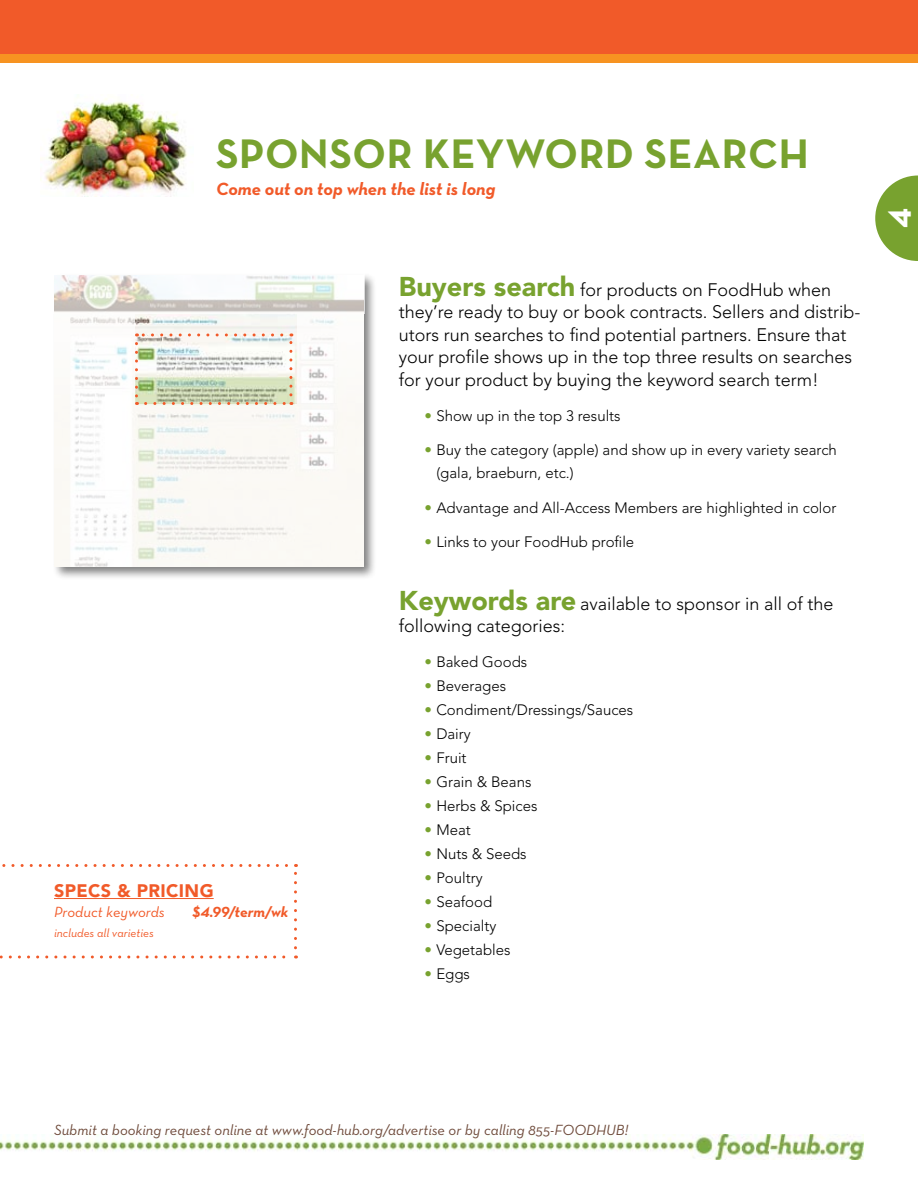
<style>
.page{position:relative;width:918px;height:1188px;background:#fff}
.page>*{position:absolute;margin:0;border:0;box-sizing:border-box;transform-origin:0 0}
.t1{font:700 42px "Neutraface Text";letter-spacing:.015em;color:#78a22f}
.t2{font:700 36.75px "Neutraface Text";color:#fff}
.t3{font:300 18px/22.5px "Avenir";color:#000}
.t4{font:italic 700 18px "Neutraface Text";color:#f15a29}
.t5{font:900 18px "Avenir";letter-spacing:.02em;color:#f15a29}
.t6{font:300 15px/22.5px "Avenir";color:#000}
.t7{font:italic 15px "Neutraface Text";color:#6e4a3a}
.t8{font:italic 15px "Neutraface Text";color:#f15a29}
.t9{font:italic 700 15px "Neutraface Text";color:#f15a29}
.t10{font:italic 12px "Neutraface Text";color:#f15a29}
.s1{font-weight:900;font-size:27px;color:#78a22f}
.s2{font-weight:900;color:#78a22f}
</style>
<div class="page">
<img style="left:0;top:1134px;width:864px;height:26px">
<div style="left:52px;top:272px;width:325px;height:309px;background:#000;opacity:.5"></div>
<img style="left:55px;top:313px;width:309px;height:254px">
<div style="left:297px;top:314px;width:67px;height:253px;background:#fbf9f5"></div>
<div style="left:55px;top:314px;width:80px;height:253px;background:#fff"></div>
<svg style="left:136px;top:404px;width:161px;height:163px;fill:#faf9f4"></svg>
<div style="left:0;top:0;width:918px;height:54px;background:#f15a29"></div>
<div style="left:0;top:54px;width:918px;height:9px;background:#f79321"></div>
<img style="left:40px;top:99px;width:147px;height:98px">
<svg style="left:875px;top:176px;width:43px;height:85px"></svg>
<svg style="left:52px;top:272px;width:312px;height:41px"></svg>
<svg style="left:135px;top:344px;width:3px;height:61px"></svg>
<svg style="left:146px;top:402px;width:146px;height:3px"></svg>
<svg style="left:289px;top:333px;width:3px;height:62px"></svg>
<svg style="left:136px;top:333px;width:146px;height:3px"></svg>
<svg style="left:0;top:956px;width:297px;height:2px"></svg>
<svg style="left:294px;top:864px;width:3px;height:84px"></svg>
<svg style="left:2px;top:864px;width:285px;height:3px"></svg>
<hr style="left:54px;top:898px;width:160px;height:1px;background:#f15a29">
<h1 class="t1" style="left:216px;top:126px;width:588px">SPONSOR KEYWORD SEARCH</h1>
<p class="t4" style="left:216px;top:177px;width:281px">Come out on top when the list is long</p>
<p class="t5" style="left:54px;top:880px;width:161px">SPECS &amp; PRICING</p>
<p class="t8" style="left:54px;top:902px;width:113px">Product keywords</p>
<p class="t9" style="left:192px;top:902px;width:97px">$4.99/term/wk</p>
<p class="t10" style="left:54px;top:926px;width:102px">includes all varieties</p>
<p class="t3" style="left:399px;top:278px;width:463px"><span class="s1">Buyers search</span> for products on FoodHub when they’re ready to buy or book contracts. Sellers and distrib&shy;utors run searches to find potential partners. Ensure that your profile shows up in the top three results on searches for your product by buying the keyword search term!</p>
<p class="t6" style="left:424px;top:404px;width:198px"><span class="s2">•</span> Show up in the top 3 results</p>
<p class="t6" style="left:436px;top:439px;width:402px;text-indent:-12px"><span class="s2">•</span> Buy the category (apple) and show up in every variety search (gala, braeburn, etc.)</p>
<p class="t6" style="left:424px;top:496px;width:414px"><span class="s2">•</span> Advantage and All-Access Members are highlighted in color</p>
<p class="t6" style="left:424px;top:531px;width:211px"><span class="s2">•</span> Links to your FoodHub profile</p>
<p class="t3" style="left:399px;top:592px;width:436px"><span class="s1">Keywords are</span> available to sponsor in all of the following categories:</p>
<p class="t6" style="left:424px;top:650px;width:104px"><span class="s2">•</span> Baked Goods</p>
<p class="t6" style="left:424px;top:674px;width:83px"><span class="s2">•</span> Beverages</p>
<p class="t6" style="left:424px;top:698px;width:210px"><span class="s2">•</span> Condiment/Dressings/Sauces</p>
<p class="t6" style="left:424px;top:722px;width:48px"><span class="s2">•</span> Dairy</p>
<p class="t6" style="left:424px;top:746px;width:44px"><span class="s2">•</span> Fruit</p>
<p class="t6" style="left:424px;top:770px;width:109px"><span class="s2">•</span> Grain &amp; Beans</p>
<p class="t6" style="left:424px;top:794px;width:115px"><span class="s2">•</span> Herbs &amp; Spices</p>
<p class="t6" style="left:424px;top:818px;width:48px"><span class="s2">•</span> Meat</p>
<p class="t6" style="left:424px;top:842px;width:104px"><span class="s2">•</span> Nuts &amp; Seeds</p>
<p class="t6" style="left:424px;top:866px;width:60px"><span class="s2">•</span> Poultry</p>
<p class="t6" style="left:424px;top:890px;width:69px"><span class="s2">•</span> Seafood</p>
<p class="t6" style="left:424px;top:914px;width:73px"><span class="s2">•</span> Specialty</p>
<p class="t6" style="left:424px;top:938px;width:88px"><span class="s2">•</span> Vegetables</p>
<p class="t6" style="left:424px;top:962px;width:47px"><span class="s2">•</span> Eggs</p>
<h2 class="t2" style="left:872px;top:228px;width:22px;rotate:-90deg">4</h2>
<p class="t7" style="left:54px;top:1121px;width:576px">Submit a booking request online at www.food-hub.org/advertise or by calling 855-FOODHUB!</p>
</div>
